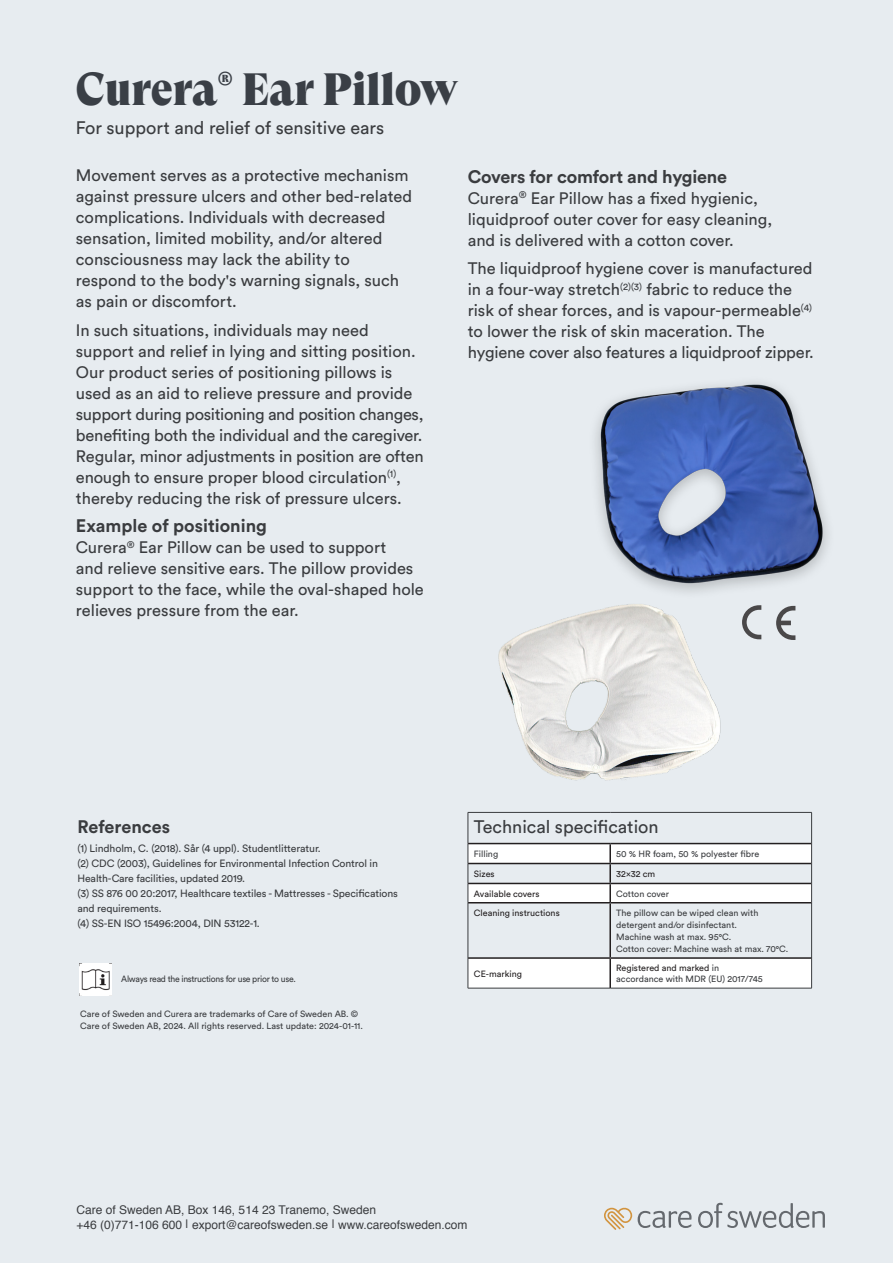
<style>
.page{position:relative;width:893px;height:1263px;background:#e7ecf0}
.page>*{position:absolute;margin:0;border:0;box-sizing:border-box;transform-origin:0 0}
.t1{font:45px "GT Super Display Super";letter-spacing:-.01em;color:#3a3f46}
.t2{font:18px "Circular Std";color:#3a3c3f}
.t3{font:700 18px "Circular Std";letter-spacing:-.005em;color:#3a3c3f}
.t4{font:16.5px/21px "Circular Std";color:#3a3c3f}
.t5{font:12px "Helvetica";color:#3a3c3f}
.t6{font:10.5px/15px "Circular Std";letter-spacing:-.01em;color:#3a3c3f}
.t7{font:9px "Circular Std";color:#3a3c3f}
.t8{font:9px "Circular Std";color:#231f20}
.t9{font:9px "Circular Std";letter-spacing:-.03em;color:#3a3c3f;scale:.96 1}
.s1{color:#3a3c3f}
</style>
<div class="page">
<img style="left:595px;top:382px;width:233px;height:229px">
<svg style="left:469px;top:844px;width:342px;height:144px"></svg>
<hr style="left:468px;top:813px;width:1px;height:30px;background:#3a3c3f">
<hr style="left:610px;top:812px;width:202px;height:1px;background:#3a3c3f">
<hr style="left:811px;top:813px;width:1px;height:30px;background:#3a3c3f">
<svg style="left:468px;top:844px;width:1px;height:58px"></svg>
<svg style="left:811px;top:843px;width:1px;height:60px"></svg>
<hr style="left:468px;top:903px;width:1px;height:55px;background:#3a3c3f">
<hr style="left:811px;top:903px;width:1px;height:55px;background:#3a3c3f">
<hr style="left:468px;top:958px;width:1px;height:30px;background:#3a3c3f">
<hr style="left:811px;top:958px;width:1px;height:30px;background:#3a3c3f">
<hr style="left:468px;top:988px;width:142px;height:1px;background:#3a3c3f">
<hr style="left:610px;top:988px;width:202px;height:1px;background:#3a3c3f">
<hr style="left:468px;top:843px;width:142px;height:1px;background:#231f20">
<hr style="left:610px;top:843px;width:201px;height:1px;background:#231f20">
<hr style="left:468px;top:863px;width:142px;height:1px;background:#231f20">
<hr style="left:610px;top:863px;width:201px;height:1px;background:#231f20">
<hr style="left:468px;top:883px;width:142px;height:1px;background:#231f20">
<hr style="left:610px;top:883px;width:201px;height:1px;background:#231f20">
<svg style="left:609px;top:844px;width:2px;height:58px"></svg>
<hr style="left:468px;top:902px;width:142px;height:1px;background:#231f20">
<hr style="left:610px;top:902px;width:201px;height:1px;background:#231f20">
<hr style="left:609px;top:903px;width:2px;height:54px;background:#231f20">
<hr style="left:468px;top:957px;width:142px;height:2px;background:#231f20">
<hr style="left:610px;top:957px;width:201px;height:2px;background:#231f20">
<hr style="left:609px;top:959px;width:2px;height:29px;background:#231f20">
<img style="left:79px;top:964px;width:32px;height:32px">
<svg style="left:638px;top:1203px;width:187px;height:25px"></svg>
<svg style="left:604px;top:1207px;width:28px;height:23px"></svg>
<svg style="left:742px;top:605px;width:19px;height:34px"></svg>
<svg style="left:776px;top:606px;width:19px;height:34px"></svg>
<img style="left:468px;top:576px;width:274px;height:247px">
<p class="t1" style="left:76px;top:65px;width:384px">Curera<sup>®</sup> Ear Pillow</p>
<p class="t2" style="left:76px;top:117px;width:310px">For support and relief of sensitive ears</p>
<p class="t4" style="left:76px;top:165px;width:338px">Movement serves as a protective mechanism against pressure ulcers and other bed-related complications. Individuals with decreased</p>
<p class="t4" style="left:76px;top:228px;width:308px">sensation, limited mobility, and/or altered consciousness may lack the ability to</p>
<p class="t4" style="left:76px;top:270px;width:325px">respond to the body's warning signals, such</p>
<p class="t4" style="left:76px;top:291px;width:163px">as pain or discomfort.</p>
<p class="t4" style="left:76px;top:319px;width:294px">In such situations, individuals may need</p>
<p class="t4" style="left:76px;top:340px;width:349px">support and relief in lying and sitting position.<br>Our product series of positioning pillows is used as an aid to relieve pressure and provide support during positioning and position changes, benefiting both the individual and the caregiver.<br>Regular, minor adjustments in position are often enough to ensure proper blood circulation<sup>(1)</sup>, thereby reducing the risk of pressure ulcers.</p>
<p class="t3" style="left:76px;top:514px;width:193px">Example of positioning</p>
<p class="t4" style="left:76px;top:537px;width:349px">Curera<sup>®</sup> Ear Pillow can be used to support<br>and relieve sensitive ears. The pillow provides support to the face, while the oval-shaped hole relieves pressure from the ear.</p>
<p class="t3" style="left:468px;top:165px;width:261px">Covers for comfort and hygiene</p>
<p class="t4" style="left:468px;top:187px;width:292px">Curera<sup>®</sup> Ear Pillow has a fixed hygienic,</p>
<p class="t4" style="left:468px;top:208px;width:306px">liquidproof outer cover for easy cleaning,</p>
<p class="t4" style="left:468px;top:229px;width:267px">and is delivered with a cotton cover.</p>
<p class="t4" style="left:468px;top:258px;width:346px">The liquidproof hygiene cover is manufactured in a four-way stretch<sup>(2)(3)</sup> fabric to reduce the risk of shear forces, and is vapour-permeable<sup>(4) </sup>to lower the risk of skin maceration. The</p>
<p class="t4" style="left:468px;top:342px;width:347px">hygiene cover also features a liquidproof zipper.</p>
<p class="t2" style="left:474px;top:816px;width:186px">Technical specification</p>
<p class="t7" style="left:474px;top:848px;width:26px">Filling</p>
<p class="t7" style="left:616px;top:848px;width:145px">50 % HR foam, 50 % polyester fibre</p>
<p class="t8" style="left:474px;top:868px;width:22px">Sizes</p>
<p class="t8" style="left:616px;top:868px;width:41px">32x32 cm</p>
<p class="t8" style="left:474px;top:888px;width:67px">Available covers</p>
<p class="t7" style="left:616px;top:888px;width:54px">Cotton cover</p>
<p class="t8" style="left:474px;top:907px;width:87px">Cleaning instructions</p>
<p class="t7" style="left:616px;top:907px;width:144px">The pillow can be wiped clean with</p>
<p class="t7" style="left:616px;top:919px;width:122px">detergent and/or disinfectant.</p>
<p class="t7" style="left:616px;top:931px;width:117px">Machine wash at max. 95°C.</p>
<p class="t7" style="left:616px;top:943px;width:174px">Cotton cover: Machine wash at max. 70°C.</p>
<p class="t8" style="left:474px;top:968px;width:50px">CE-marking</p>
<p class="t3" style="left:77px;top:815px;width:94px">References</p>
<p class="t6" style="left:77px;top:841px;width:245px">(1) Lindholm, C. (2018). Sår (4 uppl). Studentlitteratur.</p>
<p class="t6" style="left:77px;top:856px;width:302px">(2) CDC (2003), Guidelines for Environmental Infection Control in<br>Health-Care facilities, updated 2019.</p>
<p class="t6" style="left:77px;top:886px;width:322px">(3) SS 876 00 20:2017, Healthcare textiles - Mattresses - Specifications</p>
<p class="t6" style="left:77px;top:901px;width:86px">and requirements.</p>
<p class="t6" style="left:77px;top:916px;width:184px">(4) SS-EN ISO 15496:2004, DIN 53122-1.</p>
<p class="t8" style="left:616px;top:963px;width:104px">Registered and marked <span class="s1">in</span></p>
<p class="t9" style="left:121px;top:973px;width:183px">Always read the instructions for use prior to use.</p>
<p class="t7" style="left:616px;top:973px;width:148px">accordance with MDR (EU) 2017/745</p>
<p class="t7" style="left:80px;top:1008px;width:280px">Care of Sweden and Curera are trademarks of Care of Sweden AB. ©</p>
<p class="t7" style="left:80px;top:1020px;width:284px">Care of Sweden AB, 2024. All rights reserved. Last update: 2024-01-11.</p>
<p class="t5" style="left:77px;top:1200px;width:301px">Care of Sweden AB, Box 146, 514 23 Tranemo, Sweden</p>
<p class="t5" style="left:77px;top:1215px;width:392px">+46 (0)771-106 600 | export@careofsweden.se | www.careofsweden.com</p>
</div>
